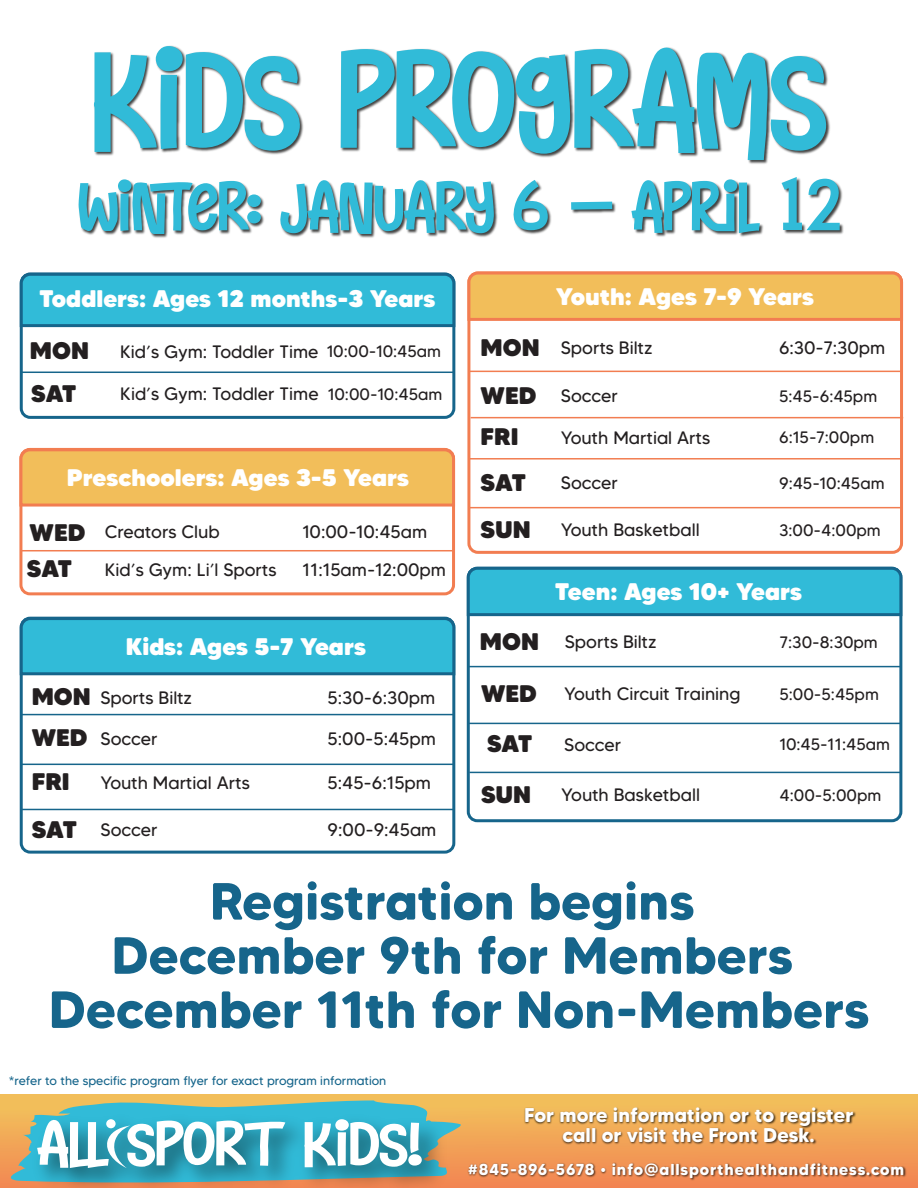
<style>
.page{position:relative;width:918px;height:1188px;background:#fff}
.page>*{position:absolute;margin:0;border:0;box-sizing:border-box;transform-origin:0 0}
.t1{font:137.55px "Naughty Monster";color:#31bbd8;scale:1.09 1}
.t2{font:68.7px "Naughty Monster";color:#31bbd8;scale:1.09 1}
.t3{font:62.4px "Naughty Monster";color:#fff;scale:1.2 1}
.t4{font:700 52.2px/54.2px "MADE Tommy Soft";color:#16658b;text-align:center}
.t5{font:900 24px "MADE Tommy Soft";color:#fff}
.t6{font:900 24px/51.3px "MADE Tommy Soft";color:#231f20}
.t7{font:700 19.95px/20px "MADE Tommy Soft";color:#fff;text-align:center}
.t8{font:18px "MADE Tommy Soft";color:#231f20}
.t9{font:16.5px "MADE Tommy Soft";color:#231f20}
.t10{font:700 15.9px "MADE Tommy Soft";letter-spacing:.05em;color:#fff}
.t11{font:12.45px "MADE Tommy Soft";color:#16658b}
.s1{font-size:16.5px}
.s2{font-weight:900;font-size:24px}
</style>
<div class="page">
<div style="left:0;top:1095px;width:918px;height:93px;background:linear-gradient(to bottom,#f2c35b,#f28352)"></div>
<img style="left:466px;top:1160px;width:442px;height:23px">
<img style="left:522px;top:1103px;width:335px;height:48px">
<img style="left:25px;top:1186px;width:430px;height:2px">
<svg style="left:3px;top:1099px;width:461px;height:87px;background:#58a1a3"></svg>
<div style="left:106px;top:1119px;width:10px;height:9px;background:#fff;border-radius:50%"></div>
<img style="left:79px;top:45px;width:765px;height:193px">
<div style="left:467px;top:272px;width:436px;height:282px;border:3px solid #f27d51;border-radius:9px"></div>
<div style="left:19px;top:448px;width:436px;height:147px;border:3px solid #f27d51;border-radius:9px"></div>
<svg style="left:19px;top:447px;width:437px;height:61px;background:#f2b960"></svg>
<svg style="left:467px;top:271px;width:437px;height:51px;background:#f2b75d"></svg>
<hr style="left:469px;top:371px;width:433px;height:1px;background:#f27d51">
<hr style="left:469px;top:507px;width:433px;height:1px;background:#f27d51">
<hr style="left:471px;top:417px;width:432px;height:1px;background:#f27d51">
<div style="left:20px;top:273px;width:435px;height:146px;border:3px solid #16658b;border-radius:9px"></div>
<svg style="left:19px;top:272px;width:437px;height:57px;background:#36b3d0"></svg>
<hr style="left:21px;top:372px;width:433px;height:1px;background:#16658b">
<hr style="left:20px;top:550px;width:433px;height:1px;background:#f27d51">
<div style="left:20px;top:617px;width:435px;height:237px;border:3px solid #16658b;border-radius:9px"></div>
<svg style="left:19px;top:616px;width:437px;height:61px;background:#36b3d0"></svg>
<hr style="left:21px;top:714px;width:433px;height:1px;background:#16658b">
<hr style="left:22px;top:764px;width:432px;height:1px;background:#16658b">
<hr style="left:21px;top:809px;width:432px;height:1px;background:#16658b">
<div style="left:467px;top:567px;width:435px;height:255px;border:3px solid #16658b;border-radius:9px"></div>
<svg style="left:466px;top:566px;width:437px;height:52px;background:#37b3cf"></svg>
<hr style="left:468px;top:666px;width:433px;height:1px;background:#16658b">
<hr style="left:468px;top:723px;width:433px;height:1px;background:#16658b">
<hr style="left:470px;top:458px;width:432px;height:2px;background:#f27d51">
<hr style="left:469px;top:772px;width:433px;height:1px;background:#16658b">
<h1 class="t1" style="left:92px;top:28px;width:676px">KIDS PROGRAMS</h1>
<h2 class="t2" style="left:78px;top:170px;width:701px">WINTER: JANUARY 6 - APRIL 12</h2>
<h3 class="t5" style="left:39px;top:283px;width:398px">Toddlers: Ages 12 months-3 Years</h3>
<h3 class="t6" style="left:30px;top:325px;width:61px">MON</h3>
<p class="t8" style="left:120px;top:340px;width:323px">Kid’s Gym: Toddler Time <span class="s1">10:00-10:45am</span></p>
<h3 class="t6" style="left:31px;top:368px;width:47px">SAT</h3>
<p class="t8" style="left:120px;top:383px;width:324px">Kid’s Gym: Toddler Time <span class="s1">10:00-10:45am</span></p>
<h3 class="t6" style="left:481px;top:323px;width:61px;line-height:48px">MON<br>WED</h3>
<h3 class="t6" style="left:481px;top:411px;width:40px">FRI</h3>
<h3 class="t5" style="left:556px;top:281px;width:260px">Youth: Ages 7-9 Years</h3>
<p class="t8" style="left:561px;top:337px;width:93px">Sports Biltz</p>
<p class="t8" style="left:779px;top:337px;width:108px">6:30-7:30pm</p>
<p class="t8" style="left:561px;top:385px;width:59px">Soccer</p>
<p class="t9" style="left:779px;top:386px;width:100px">5:45-6:45pm</p>
<p class="t8" style="left:561px;top:426px;width:151px">Youth Martial Arts</p>
<p class="t9" style="left:779px;top:427px;width:97px">6:15-7:00pm</p>
<h3 class="t5" style="left:67px;top:462px;width:343px">Preschoolers: Ages 3-5 Years</h3>
<h3 class="t6" style="left:481px;top:457px;width:47px">SAT</h3>
<p class="t8" style="left:561px;top:472px;width:59px">Soccer</p>
<p class="t9" style="left:779px;top:473px;width:107px">9:45-10:45am</p>
<h3 class="t6" style="left:30px;top:506px;width:57px">WED</h3>
<h3 class="t6" style="left:27px;top:543px;width:47px">SAT</h3>
<h3 class="t6" style="left:481px;top:504px;width:52px">SUN</h3>
<p class="t8" style="left:105px;top:521px;width:117px">Creators Club</p>
<p class="t8" style="left:302px;top:521px;width:126px">10:00-10:45am</p>
<p class="t8" style="left:561px;top:519px;width:140px">Youth Basketball</p>
<p class="t9" style="left:779px;top:520px;width:103px">3:00-4:00pm</p>
<p class="t8" style="left:105px;top:558px;width:173px">Kid’s Gym: Li’l Sports</p>
<p class="t8" style="left:302px;top:558px;width:145px">11:15am-12:00pm</p>
<h3 class="t5" style="left:555px;top:577px;width:248px">Teen: Ages 10+ Years</h3>
<h3 class="t5" style="left:126px;top:631px;width:242px">Kids: Ages 5-7 Years</h3>
<h3 class="t6" style="left:32px;top:676px;width:61px;line-height:41.2px">MON<br>WED</h3>
<h3 class="t6" style="left:32px;top:756px;width:40px">FRI</h3>
<p class="t8" style="left:100px;top:771px;width:151px">Youth Martial Arts</p>
<p class="t8" style="left:328px;top:771px;width:105px">5:45-6:15pm</p>
<p class="t8" style="left:100px;top:686px;width:93px">Sports Biltz</p>
<p class="t8" style="left:328px;top:686px;width:109px">5:30-6:30pm</p>
<p class="t8" style="left:100px;top:727px;width:59px">Soccer</p>
<p class="t8" style="left:328px;top:727px;width:110px">5:00-5:45pm</p>
<p class="t8" style="left:32px;top:819px;width:127px"><span class="s2">SAT</span> Soccer</p>
<p class="t8" style="left:328px;top:819px;width:110px">9:00-9:45am</p>
<h3 class="t6" style="left:480px;top:616px;width:61px;text-align:justify">MON WED SAT</h3>
<p class="t8" style="left:565px;top:631px;width:93px">Sports Biltz</p>
<p class="t9" style="left:780px;top:632px;width:100px">7:30-8:30pm</p>
<p class="t8" style="left:564px;top:683px;width:178px">Youth Circuit Training</p>
<p class="t9" style="left:780px;top:684px;width:101px">5:00-5:45pm</p>
<p class="t8" style="left:564px;top:733px;width:59px">Soccer</p>
<p class="t9" style="left:780px;top:734px;width:112px">10:45-11:45am</p>
<h3 class="t6" style="left:481px;top:769px;width:52px">SUN</h3>
<p class="t8" style="left:561px;top:784px;width:140px">Youth Basketball</p>
<p class="t9" style="left:780px;top:785px;width:103px">4:00-5:00pm</p>
<h3 class="t4" style="left:49px;top:874px;width:822px">Registration begins<br>December 9th for Members<br>December 11th for Non-Members</h3>
<p class="t11" style="left:9px;top:1073px;width:379px">*refer to the specific program flyer for exact program information</p>
<h3 class="t3" style="left:38px;top:1111px;width:322px">ALL SPORT KIDS!</h3>
<p class="t7" style="left:524px;top:1105px;width:331px">For more information or to register call or visit the Front Desk.</p>
<p class="t10" style="left:468px;top:1160px;width:438px">#845-896-5678 • info@allsporthealthandfitness.com</p>
</div>
